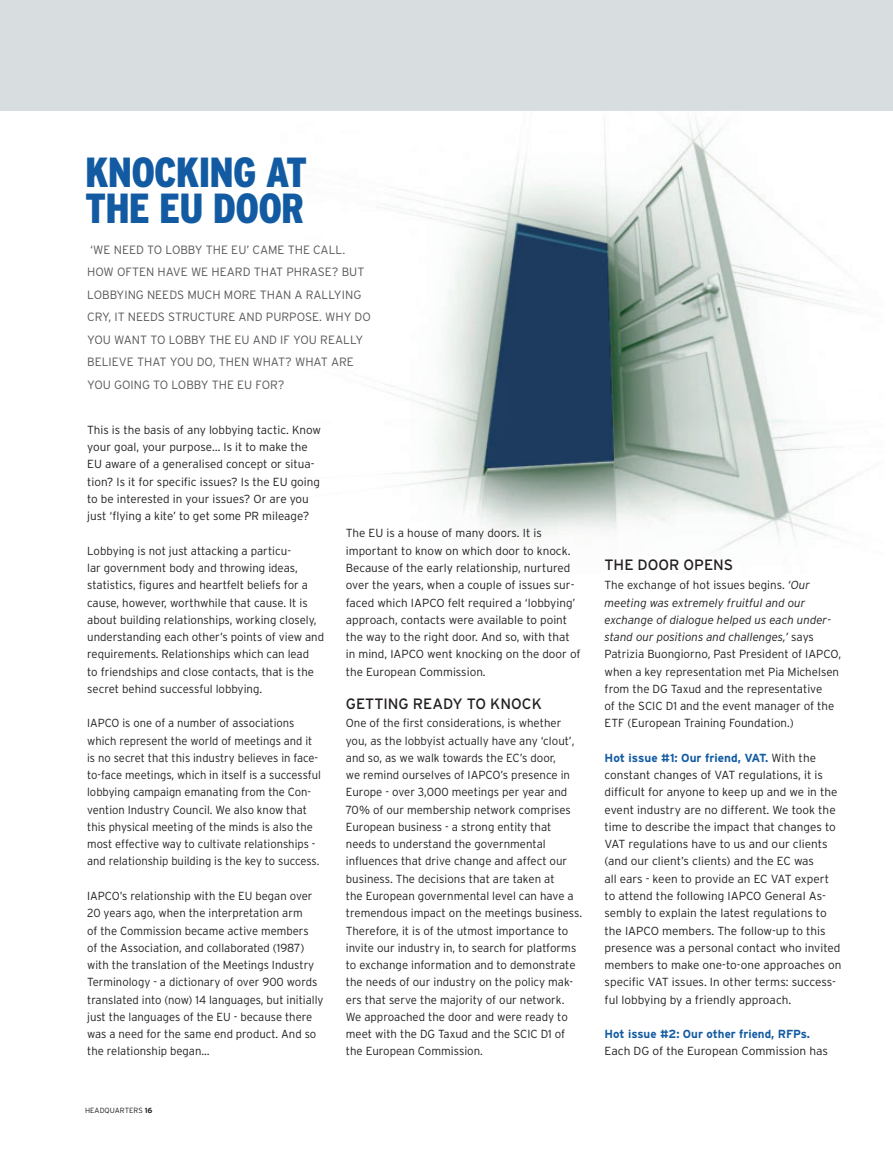
<style>
.page{position:relative;width:893px;height:1149px;background:#fff}
.page>*{position:absolute;margin:0;border:0;box-sizing:border-box;transform-origin:0 0}
.t1{font:900 condensed 42px/36px "Interstate";letter-spacing:-.02em;color:#125ba2}
.t2{font:15px "Interstate";color:#231f20}
.t3{font:300 12px/22.5px "Interstate";color:#57585a}
.t4{font:300 11.7px/17.2px "Interstate";color:#231f20}
.t5{font:300 11.7px/17.2px "Interstate";color:#231f20;scale:.96 1}
.t6{font:700 11.7px "Interstate";color:#125ba2}
.t7{font:300 7.5px "Interstate";color:#231f20}
.s1{font-weight:700}
.s2{font-style:italic}
.s3{font-weight:700;color:#125ba2}
</style>
<div class="page">
<div style="left:0;top:0;width:893px;height:111px;background:#d8dde0"></div>
<img style="left:386px;top:117px;width:472px;height:432px">
<h1 class="t1" style="left:85px;top:158px;width:224px">KNOCKING AT<br>THE EU DOOR</h1>
<p class="t3" style="left:87px;top:239px;width:285px">‘WE NEED TO LOBBY THE EU’ CAME THE CALL.<br>HOW OFTEN HAVE WE HEARD THAT PHRASE? BUT LOBBYING NEEDS MUCH MORE THAN A RALLYING CRY, IT NEEDS STRUCTURE AND PURPOSE. WHY DO YOU WANT TO LOBBY THE EU AND IF YOU REALLY BELIEVE THAT YOU DO, THEN WHAT? WHAT ARE YOU GOING TO LOBBY THE EU FOR?</p>
<p class="t4" style="left:87px;top:422px;width:235px">This is the basis of any lobbying tactic. Know your goal, your purpose… Is it to make the EU aware of a generalised concept or situa&shy;tion? Is it for specific issues? Is the EU going to be interested in your issues? Or are you just ‘flying a kite’ to get some PR mileage?</p>
<p class="t4" style="left:87px;top:542px;width:238px">Lobbying is not just attacking a particu-<br>lar government body and throwing ideas, statistics, figures and heartfelt beliefs for a cause, however, worthwhile that cause. It is about building relationships, working closely, understanding each other’s points of view and requirements. Relationships which can lead<br>to friendships and close contacts, that is the secret behind successful lobbying.</p>
<p class="t5" style="left:87px;top:715px;width:245px">IAPCO is one of a number of associations which represent the world of meetings and it is no secret that this industry believes in face&shy;to-face meetings, which in itself is a successful lobbying campaign emanating from the Con&shy;vention Industry Council. We also know that this physical meeting of the minds is also the most effective way to cultivate relationships - and relationship building is the key to success.</p>
<p class="t4" style="left:87px;top:887px;width:238px">IAPCO’s relationship with the EU began over 20 years ago, when the interpretation arm<br>of the Commission became active members<br>of the Association, and collaborated (1987) with the translation of the Meetings Industry Terminology - a dictionary of over 900 words translated into (now) 14 languages, but initially just the languages of the EU - because there was a need for the same end product. And so the relationship began…</p>
<p class="t7" style="left:85px;top:1106px;width:69px">HEADQUARTERS <span class="s1">16</span></p>
<p class="t4" style="left:346px;top:525px;width:236px">The EU is a house of many doors. It is important to know on which door to knock.<br>Because of the early relationship, nurtured over the years, when a couple of issues sur&shy;faced which IAPCO felt required a ‘lobbying’ approach, contacts were available to point the way to the right door. And so, with that in mind, IAPCO went knocking on the door of the European Commission.</p>
<p class="t2" style="left:346px;top:698px;width:198px">GETTING READY TO KNOCK</p>
<p class="t4" style="left:346px;top:715px;width:238px">One of the first considerations, is whether you, as the lobbyist actually have any ‘clout’, and so, as we walk towards the EC’s door,<br>we remind ourselves of IAPCO’s presence in Europe - over 3,000 meetings per year and 70% of our membership network comprises European business - a strong entity that needs to understand the governmental influences that drive change and affect our business. The decisions that are taken at<br>the European governmental level can have a tremendous impact on the meetings business.<br>Therefore, it is of the utmost importance to invite our industry in, to search for platforms to exchange information and to demonstrate the needs of our industry on the policy mak&shy;ers that serve the majority of our network.<br>We approached the door and were ready to meet with the DG Taxud and the SCIC D1 of the European Commission.</p>
<p class="t2" style="left:604px;top:560px;width:130px">THE DOOR OPENS</p>
<p class="t4" style="left:604px;top:577px;width:238px">The exchange of hot issues begins. <span class="s2">‘Our meeting was extremely fruitful and our exchange of dialogue helped us each under&shy;stand our positions and challenges,’</span> says Patrizia Buongiorno, Past President of IAPCO, when a key representation met Pia Michelsen from the DG Taxud and the representative<br>of the SCIC D1 and the event manager of the ETF (European Training Foundation.)</p>
<p class="t4" style="left:604px;top:749px;width:238px"><span class="s3">Hot issue #1: Our friend, VAT.</span> With the constant changes of VAT regulations, it is difficult for anyone to keep up and we in the event industry are no different. We took the time to describe the impact that changes to VAT regulations have to us and our clients (and our client’s clients) and the EC was<br>all ears - keen to provide an EC VAT expert to attend the following IAPCO General As&shy;sembly to explain the latest regulations to the IAPCO members. The follow-up to this presence was a personal contact who invited members to make one-to-one approaches on specific VAT issues. In other terms: success&shy;ful lobbying by a friendly approach.</p>
<p class="t6" style="left:604px;top:1026px;width:207px">Hot issue #2: Our other friend, RFPs.</p>
<p class="t4" style="left:604px;top:1043px;width:225px">Each DG of the European Commission has</p>
</div>
